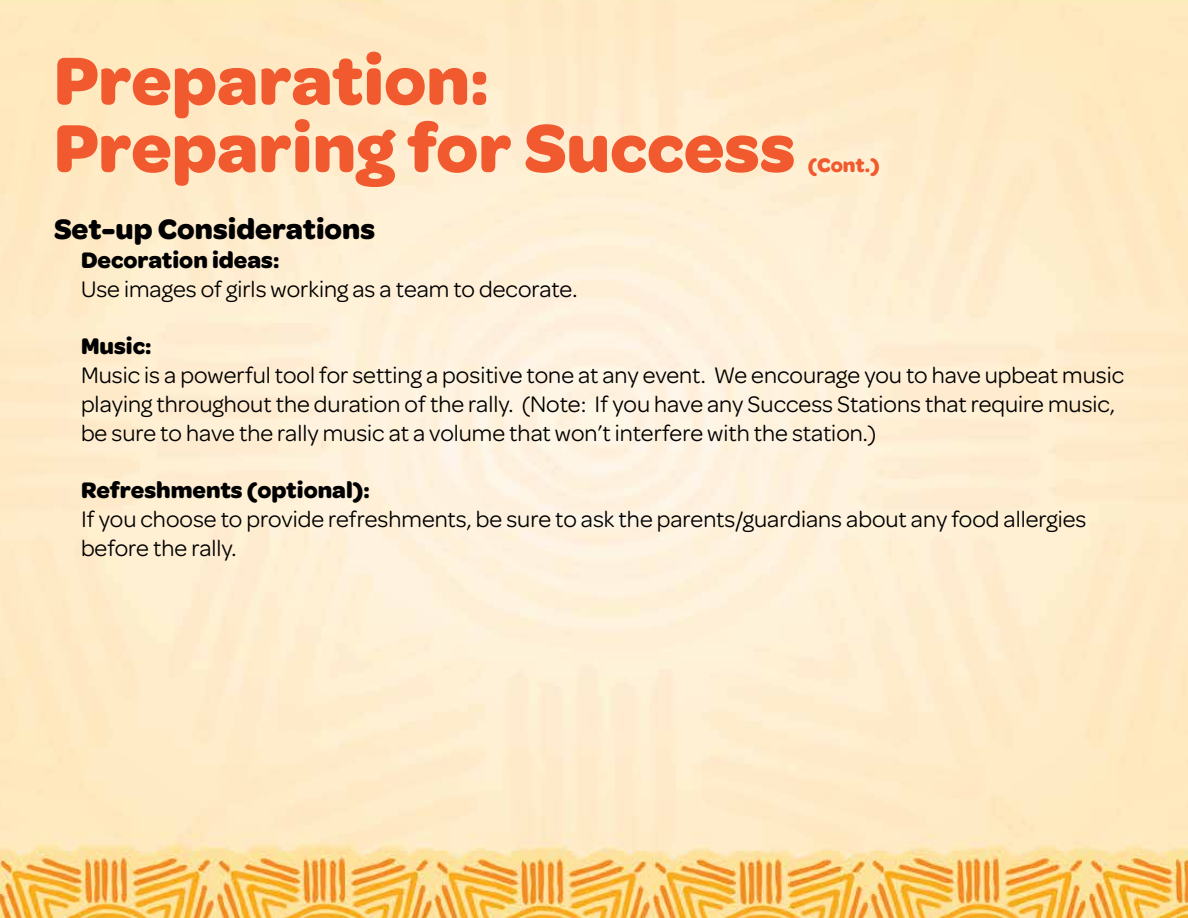
<style>
.page{position:relative;width:1188px;height:918px;background:#fff}
.page>*{position:absolute;margin:0;border:0;box-sizing:border-box;transform-origin:0 0}
.t1{font:700 72px/67.5px "Omnes Girl Scouts";color:#f15a2e}
.t2{font:700 30px "Omnes Girl Scouts";color:#000}
.t3{font:24px/28.8px "Omnes Girl Scouts";color:#000}
.t4{font:700 24px "Omnes Girl Scouts";color:#000}
.t5{font:700 21px "Omnes Girl Scouts";color:#f15a2e}
</style>
<div class="page">
<img style="left:0;top:0;width:1188px;height:918px">
<h1 class="t1" style="left:54px;top:43px;width:743px">Preparation:<br>Preparing for Success</h1>
<p class="t5" style="left:808px;top:149px;width:73px">(Cont.)</p>
<p class="t2" style="left:54px;top:207px;width:323px">Set-up Considerations</p>
<p class="t4" style="left:81px;top:242px;width:200px">Decoration ideas:</p>
<p class="t3" style="left:81px;top:273px;width:498px">Use images of girls working as a team to decorate.</p>
<p class="t4" style="left:81px;top:329px;width:72px">Music:</p>
<p class="t3" style="left:81px;top:359px;width:1045px">Music is a powerful tool for setting a positive tone at any event. We encourage you to have upbeat music playing throughout the duration of the rally. (Note: If you have any Success Stations that require music, be sure to have the rally music at a volume that won’t interfere with the station.)</p>
<p class="t4" style="left:81px;top:473px;width:290px">Refreshments (optional):</p>
<p class="t3" style="left:81px;top:503px;width:1007px">If you choose to provide refreshments, be sure to ask the parents/guardians about any food allergies before the rally.</p>
</div>
